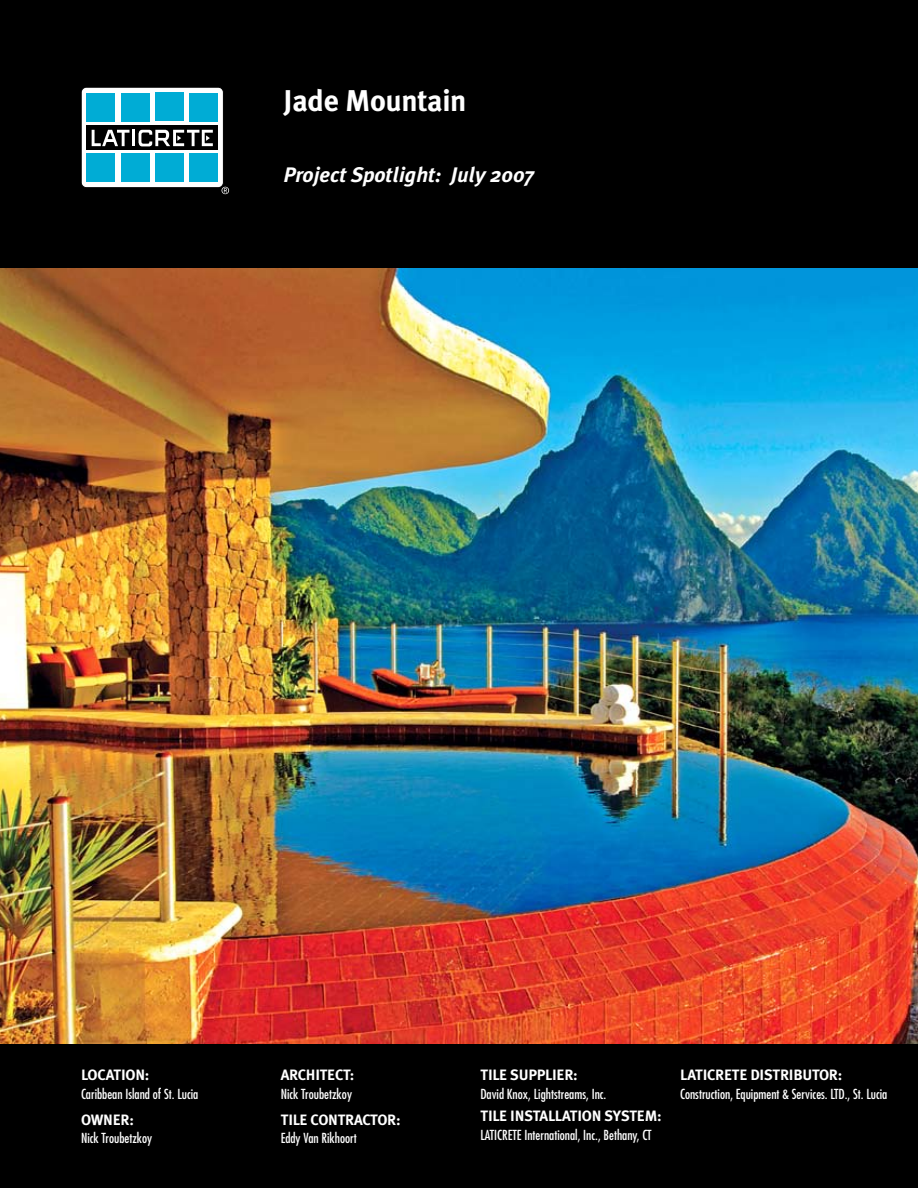
<style>
.page{position:relative;width:918px;height:1188px;background:#fff}
.page>*{position:absolute;margin:0;border:0;box-sizing:border-box;transform-origin:0 0}
.t1{font:700 30px "Meta Plus";color:#fff}
.t2{font:italic 700 21px "Meta Plus";color:#fff}
.t3{font:700 15px "Meta Plus";letter-spacing:-.015em;color:#fff}
.t4{font:condensed 13.5px "Futura";color:#fff}
</style>
<div class="page">
<img style="left:0;top:268px;width:918px;height:777px">
<div style="left:0;top:1045px;width:918px;height:143px;background:#000"></div>
<div style="left:0;top:0;width:918px;height:268px;background:#000"></div>
<div style="left:81px;top:87px;width:142px;height:101px;background:#fff;border-radius:5px"></div>
<div style="left:81px;top:87px;width:143px;height:101px;border:1px solid #000;border-radius:5px"></div>
<div style="left:87px;top:154px;width:28px;height:28px;background:#00acd5"></div>
<div style="left:121px;top:154px;width:29px;height:28px;background:#00acd5"></div>
<div style="left:155px;top:154px;width:29px;height:28px;background:#00acd5"></div>
<div style="left:189px;top:154px;width:29px;height:28px;background:#00acd5"></div>
<div style="left:87px;top:125px;width:131px;height:25px;background:#000"></div>
<hr style="left:132px;top:130px;width:3px;height:16px;background:#fff">
<svg style="left:92px;top:130px;width:37px;height:16px"></svg>
<svg style="left:138px;top:130px;width:75px;height:16px"></svg>
<div style="left:87px;top:93px;width:28px;height:28px;background:#00acd5"></div>
<div style="left:121px;top:93px;width:29px;height:28px;background:#00acd5"></div>
<div style="left:155px;top:93px;width:29px;height:28px;background:#00acd5"></div>
<div style="left:189px;top:93px;width:29px;height:28px;background:#00acd5"></div>
<svg style="left:222px;top:187px;width:7px;height:7px"></svg>
<h1 class="t1" style="left:284px;top:83px;width:185px">JADE MOUNTAIN</h1>
<h2 class="t2" style="left:284px;top:163px;width:252px">Project Spotlight: July 2007</h2>
<p class="t3" style="left:81px;top:1067px;width:70px">LOCATION:</p>
<p class="t4" style="left:81px;top:1086px;width:119px">Caribbean Island of St. Lucia</p>
<p class="t3" style="left:81px;top:1111px;width:55px">OWNER:</p>
<p class="t4" style="left:81px;top:1130px;width:73px">Nick Troubetzkoy</p>
<p class="t3" style="left:281px;top:1067px;width:75px">ARCHITECT:</p>
<p class="t4" style="left:281px;top:1086px;width:73px">Nick Troubetzkoy</p>
<p class="t3" style="left:281px;top:1111px;width:121px">TILE CONTRACTOR:</p>
<p class="t4" style="left:281px;top:1130px;width:78px">Eddy Van Rikhoort</p>
<p class="t3" style="left:480px;top:1067px;width:99px">TILE SUPPLIER:</p>
<p class="t4" style="left:480px;top:1086px;width:128px">David Knox, Lightstreams, Inc.</p>
<p class="t3" style="left:480px;top:1107px;width:183px">TILE I NSTALLATION SYSTEM:</p>
<p class="t4" style="left:480px;top:1127px;width:173px">LATICRETE International, Inc., Bethany, CT</p>
<p class="t3" style="left:680px;top:1067px;width:16px">LATICRETE</p>
<p class="t3" style="left:750px;top:1067px;width:93px">DISTRIBUTOR:</p>
<p class="t4" style="left:680px;top:1086px;width:209px">Construction, Equipment &amp; Services. LTD., St. Lucia</p>
</div>
